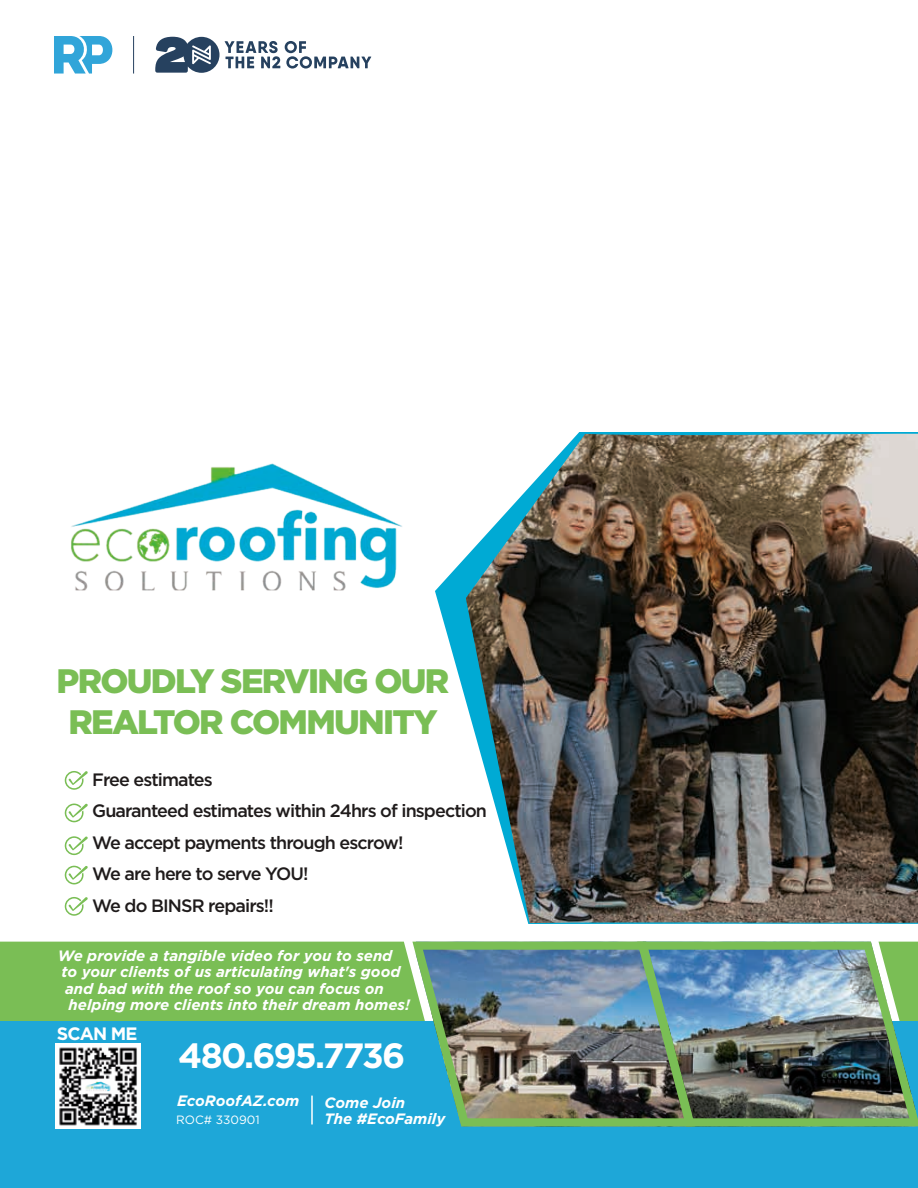
<style>
.page{position:relative;width:918px;height:1188px;background:#fff}
.page>*{position:absolute;margin:0;border:0;box-sizing:border-box;transform-origin:0 0}
.t1{font:700 35.1px "Gotham";letter-spacing:-.05em;color:#fff}
.t2{font:900 33.9px/40.7px "Gotham";letter-spacing:-.05em;color:#7abe55;text-align:center}
.t3{font:500 17.85px/31.5px "Gotham";letter-spacing:-.05em;color:#1f1b1b}
.t4{font:700 17.85px "Gotham";letter-spacing:-.05em;color:#fff}
.t5{font:italic 700 15px/16.5px "Gotham";color:#fff}
.t6{font:12px "Gotham";color:#fff}
</style>
<div class="page">
<svg style="left:155px;top:37px;width:216px;height:36px"></svg>
<hr style="left:133px;top:36px;width:1px;height:38px;background:#26415f">
<svg style="left:54px;top:36px;width:59px;height:38px"></svg>
<div style="left:0;top:942px;width:412px;height:79px;background:#7abe55"></div>
<div style="left:0;top:1021px;width:918px;height:167px;background:#1ea7d8"></div>
<img style="left:55px;top:1044px;width:85px;height:85px">
<img style="left:71px;top:463px;width:331px;height:128px">
<img style="left:435px;top:432px;width:483px;height:492px">
<img style="left:412px;top:942px;width:225px;height:184px">
<img style="left:637px;top:942px;width:281px;height:184px">
<svg style="left:65px;top:771px;width:23px;height:19px"></svg>
<svg style="left:65px;top:804px;width:23px;height:18px"></svg>
<svg style="left:65px;top:836px;width:23px;height:19px"></svg>
<svg style="left:65px;top:866px;width:23px;height:18px"></svg>
<svg style="left:65px;top:897px;width:23px;height:19px"></svg>
<hr style="left:311px;top:1096px;width:2px;height:28px;background:#fff">
<h2 class="t2" style="left:57px;top:661px;width:394px">PROUDLY SERVING OUR<br>REALTOR COMMUNITY</h2>
<p class="t3" style="left:92px;top:763px;width:396px">Free estimates<br>Guaranteed estimates within 24hrs of inspection<br>We accept payments through escrow!<br>We are here to serve YOU!<br>We do BINSR repairs!!</p>
<p class="t5" style="left:58px;top:947px;width:336px">We provide a tangible video for you to send</p>
<p class="t5" style="left:61px;top:964px;width:341px">to your clients of us articulating what's good</p>
<p class="t5" style="left:65px;top:980px;width:320px">and bad with the roof so you can focus on</p>
<p class="t5" style="left:69px;top:997px;width:343px">helping more clients into their dream homes!</p>
<p class="t4" style="left:57px;top:1021px;width:82px">SCAN ME</p>
<h1 class="t1" style="left:178px;top:1032px;width:229px">480.695.7736</h1>
<p class="t5" style="left:177px;top:1093px;width:124px">EcoRoofAZ.com</p>
<p class="t5" style="left:325px;top:1094px;width:122px">Come Join<br>The #EcoFamily</p>
<p class="t6" style="left:176px;top:1112px;width:85px">ROC# 330901</p>
</div>
